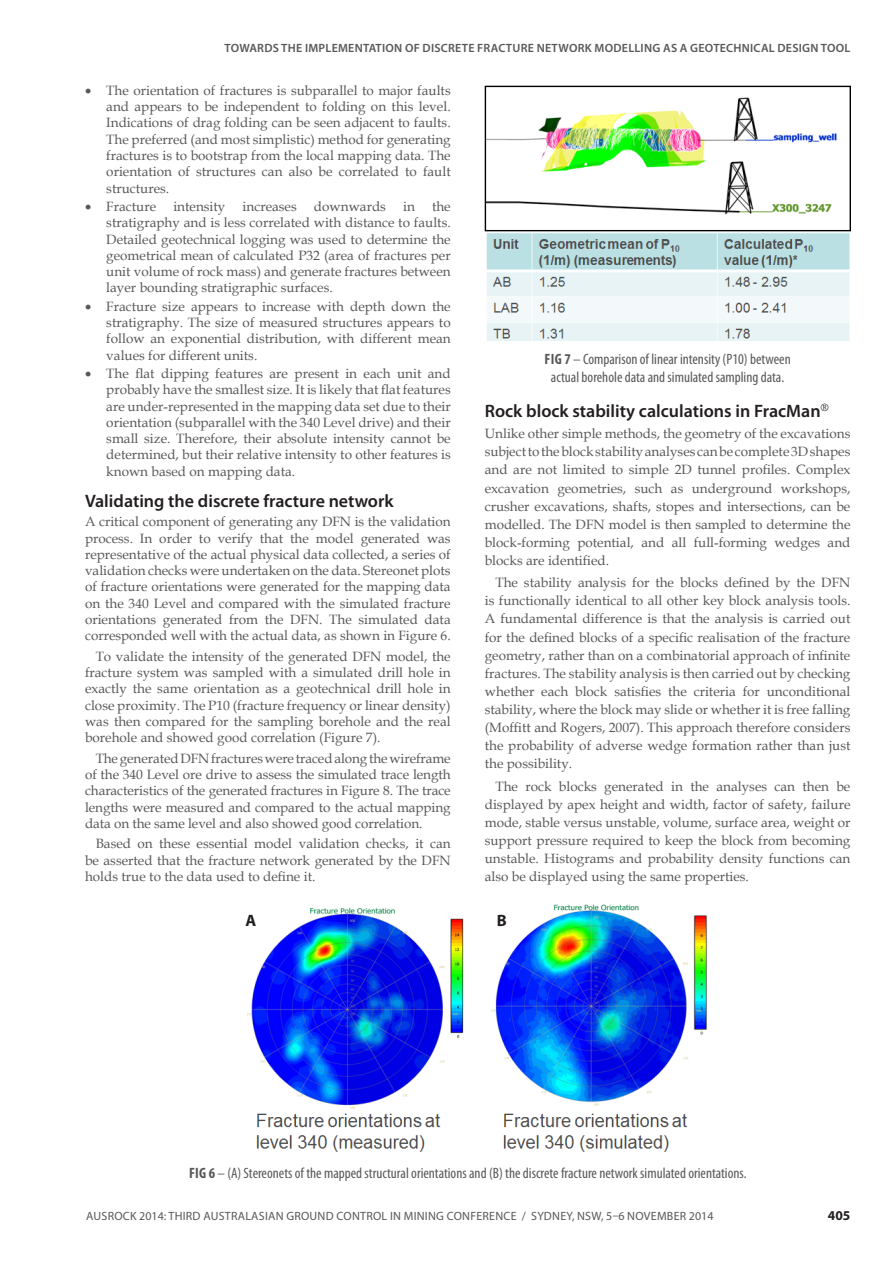
<style>
.page{position:relative;width:893px;height:1263px;background:#fff}
.page>*{position:absolute;margin:0;border:0;box-sizing:border-box;transform-origin:0 0}
.t1{font:600 18px "Myriad Pro";color:#231f20}
.A_B_figure_labels{font:700 16.5px "Myriad Pro";color:#231f20}
.caption_figure{font:condensed 15px/18px "Myriad Pro";color:#57585a;text-align:center}
.body_text{font:13.5px/16.4px "Book Antiqua";color:#57585a;text-align:justify}
.p1{font:13.5px/16.4px "Book Antiqua";color:#57585a;text-align:justify}
.t2{font:700 13.5px "Myriad Pro";color:#231f20}
.t3{font:12px "Myriad Pro";letter-spacing:.02em;color:#57585a}
.t4{font:600 12px "Myriad Pro";letter-spacing:.02em;color:#57585a}
.s1{font-weight:700}
</style>
<div class="page">
<img style="left:247px;top:904px;width:460px;height:248px">
<img style="left:485px;top:85px;width:365px;height:255px">
<p class="t4" style="left:225px;top:40px;width:627px">TOWARDS THE IMPLEMENTATION OF DISCRETE FRACTURE NETWORK MODELLING AS A GEOTECHNICAL DESIGN TOOL</p>
<p class="body_text" style="left:106px;top:82px;width:346px;text-indent:-21px">• The orientation of fractures is subparallel to major faults and appears to be independent to folding on this level.<br>Indications of drag folding can be seen adjacent to faults.<br>The preferred (and most simplistic) method for generating fractures is to bootstrap from the local mapping data. The orientation of structures can also be correlated to fault structures.</p>
<p class="body_text" style="left:85px;top:198px;width:73px">• Fracture</p>
<p class="body_text" style="left:173px;top:198px;width:54px">intensity</p>
<p class="body_text" style="left:243px;top:198px;width:56px">increases</p>
<p class="body_text" style="left:314px;top:198px;width:74px">downwards</p>
<p class="body_text" style="left:403px;top:198px;width:13px">in</p>
<p class="body_text" style="left:106px;top:198px;width:346px;text-indent:326px">the stratigraphy and is less correlated with distance to faults.<br>Detailed geotechnical logging was used to determine the geometrical mean of calculated P32 (area of fractures per unit volume of rock mass) and generate fractures between layer bounding stratigraphic surfaces.</p>
<p class="body_text" style="left:106px;top:298px;width:346px;text-indent:-21px">• Fracture size appears to increase with depth down the stratigraphy. The size of measured structures appears to follow an exponential distribution, with different mean values for different units.</p>
<p class="body_text" style="left:106px;top:365px;width:346px;text-indent:-21px">• The flat dipping features are present in each unit and probably have the smallest size. It is likely that flat features are under-represented in the mapping data set due to their orientation (subparallel with the 340 Level drive) and their small size. Therefore, their absolute intensity cannot be determined, but their relative intensity to other features is known based on mapping data.</p>
<p class="t1" style="left:85px;top:489px;width:310px">Validating the discrete fracture network</p>
<p class="p1" style="left:85px;top:513px;width:367px">A critical component of generating any DFN is the validation process. In order to verify that the model generated was representative of the actual physical data collected, a series of validation checks were undertaken on the data. Stereonet plots of fracture orientations were generated for the mapping data on the 340 Level and compared with the simulated fracture orientations generated from the DFN. The simulated data corresponded well with the actual data, as shown in Figure 6.</p>
<p class="body_text" style="left:85px;top:648px;width:367px;text-indent:11px">To validate the intensity of the generated DFN model, the fracture system was sampled with a simulated drill hole in exactly the same orientation as a geotechnical drill hole in close proximity. The P10 (fracture frequency or linear density) was then compared for the sampling borehole and the real borehole and showed good correlation (Figure 7).</p>
<p class="body_text" style="left:85px;top:750px;width:367px;text-indent:11px">The generated DFN fractures were traced along the wireframe of the 340 Level ore drive to assess the simulated trace length characteristics of the generated fractures in Figure 8. The trace lengths were measured and compared to the actual mapping data on the same level and also showed good correlation.</p>
<p class="body_text" style="left:85px;top:835px;width:367px;text-indent:11px">Based on these essential model validation checks, it can be asserted that the fracture network generated by the DFN holds true to the data used to define it.</p>
<p class="caption_figure" style="left:545px;top:350px;width:248px"><span class="s1">FIG 7</span> – Comparison of linear intensity (P10) between actual borehole data and simulated sampling data.</p>
<p class="t1" style="left:485px;top:399px;width:345px">Rock block stability calculations in FracMan<sup>®</sup></p>
<p class="p1" style="left:485px;top:424px;width:367px;line-height:18.1px">Unlike other simple methods, the geometry of the excavations subject to the block stability analyses can be complete 3D shapes and are not limited to simple 2D tunnel profiles. Complex excavation geometries, such as underground workshops, crusher excavations, shafts, stopes and intersections, can be modelled. The DFN model is then sampled to determine the block-forming potential, and all full-forming wedges and blocks are identified.</p>
<p class="body_text" style="left:485px;top:573px;width:367px;line-height:18.1px;text-indent:11px">The stability analysis for the blocks defined by the DFN is functionally identical to all other key block analysis tools.<br>A fundamental difference is that the analysis is carried out for the defined blocks of a specific realisation of the fracture geometry, rather than on a combinatorial approach of infinite fractures. The stability analysis is then carried out by checking whether each block satisfies the criteria for unconditional stability, where the block may slide or whether it is free falling (Moffitt and Rogers, 2007). This approach therefore considers the probability of adverse wedge formation rather than just the possibility.</p>
<p class="body_text" style="left:485px;top:777px;width:367px;line-height:18.1px;text-indent:11px">The rock blocks generated in the analyses can then be displayed by apex height and width, factor of safety, failure mode, stable versus unstable, volume, surface area, weight or support pressure required to keep the block from becoming unstable. Histograms and probability density functions can also be displayed using the same properties.</p>
<p class="A_B_figure_labels" style="left:245px;top:909px;width:12px">A</p>
<p class="A_B_figure_labels" style="left:497px;top:909px;width:11px">B</p>
<p class="caption_figure" style="left:189px;top:1163px;width:559px"><span class="s1">FIG 6</span> – (A) Stereonets of the mapped structural orientations and (B) the discrete fracture network simulated orientations.</p>
<p class="t3" style="left:86px;top:1209px;width:629px">AUSROCK 2014: THIRD AUSTRALASIAN GROUND CONTROL IN MINING CONFERENCE / SYDNEY, NSW, 5–6 NOVEMBER 2014</p>
<p class="t2" style="left:828px;top:1207px;width:24px">405</p>
</div>
